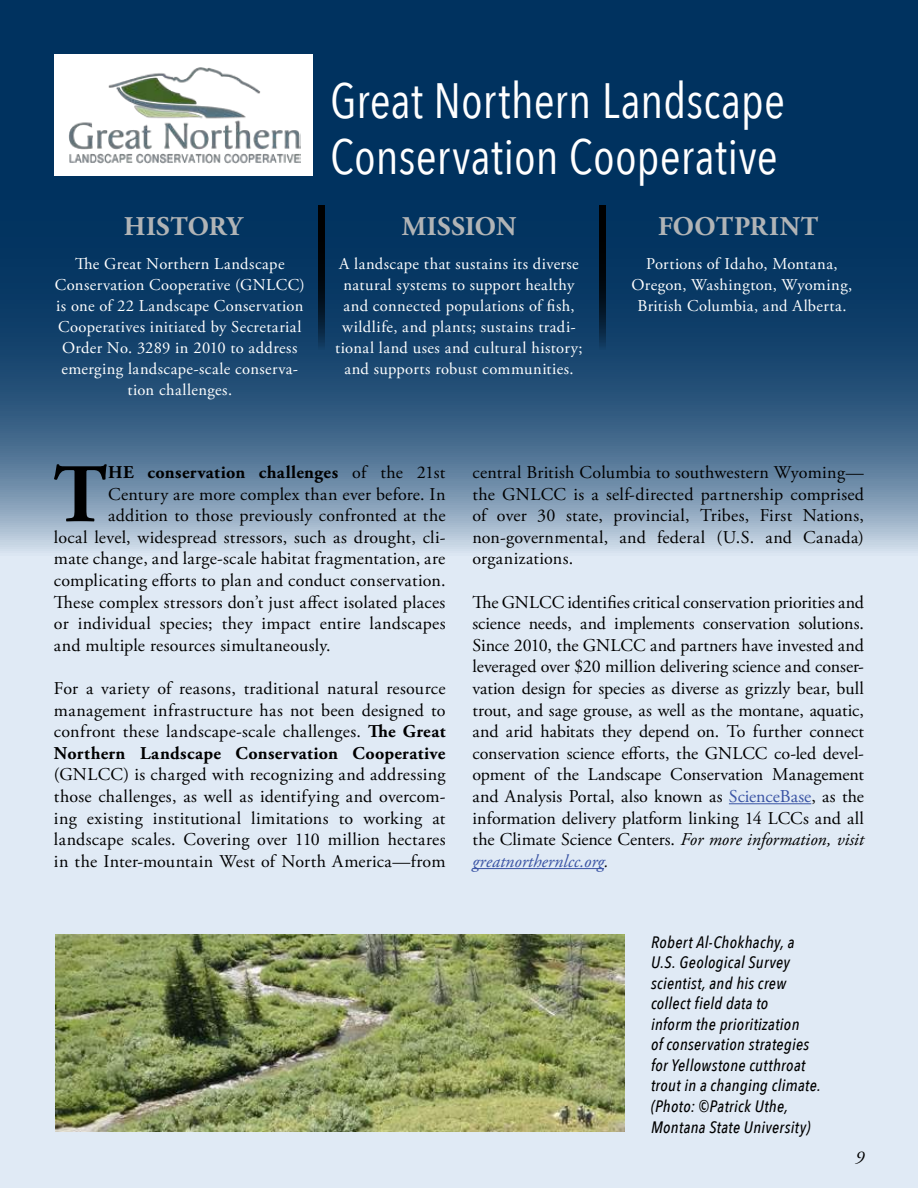
<style>
.page{position:relative;width:918px;height:1188px;background:#e0eaf5}
.page>*{position:absolute;margin:0;border:0;box-sizing:border-box;transform-origin:0 0}
.t1{font:700 83.1px "Adobe Garamond Pro";color:#000}
.t2{font:49.5px/55.5px "Avenir Next Condensed";color:#fff}
.t3{font:700 27px "Adobe Garamond Pro";letter-spacing:.01em;color:#b1b4b6}
.t4{font:18px/21.6px "Adobe Garamond Pro";letter-spacing:.015em;color:#000;text-align:justify}
.t5{font:700 18px "Adobe Garamond Pro";letter-spacing:.02em;color:#000}
.t6{font:italic 18px "Adobe Garamond Pro";color:#000}
.t7{font:16.5px/21px "Adobe Garamond Pro";letter-spacing:.025em;color:#fff;text-align:center}
.t8{font:italic 500 16.5px/20.5px "Avenir Next Condensed";letter-spacing:.02em;color:#000}
.s1{font-weight:400}
.s2{font-weight:700}
.s3{color:#3953a4}
.s4{font-style:italic}
.s5{font-style:italic;color:#3953a4}
</style>
<div class="page">
<svg style="left:0;top:0;width:918px;height:551px;background:#255078"></svg>
<svg style="left:318px;top:206px;width:6px;height:198px"></svg>
<svg style="left:599px;top:206px;width:7px;height:198px"></svg>
<div style="left:54px;top:54px;width:258px;height:121px;background:#fff"></div>
<img style="left:68px;top:67px;width:232px;height:97px">
<img style="left:55px;top:934px;width:569px;height:198px">
<hr style="left:729px;top:803px;width:82px;height:1px;background:#3953a4">
<hr style="left:472px;top:868px;width:132px;height:1px;background:#3953a4">
<h2 class="t2" style="left:330px;top:71px;width:456px">Great Northern Landscape<br>Conservation Cooperative</h2>
<h3 class="t3" style="left:124px;top:211px;width:120px">HISTORY</h3>
<h3 class="t3" style="left:402px;top:211px;width:116px">MISSION</h3>
<h3 class="t3" style="left:658px;top:211px;width:162px">FOOTPRINT</h3>
<p class="t7" style="left:55px;top:253px;width:252px">The Great Northern Landscape<br>Conservation Cooperative (GNLCC) is one of 22 Landscape Conservation<br>Cooperatives initiated by Secretarial<br>Order No. 3289 in 2010 to address emerging landscape-scale conserva&shy;tion challenges.</p>
<p class="t7" style="left:335px;top:254px;width:249px">A landscape that sustains its diverse natural systems to support healthy and connected populations of fish, wildlife, and plants; sustains tradi&shy;tional land uses and cultural history; and supports robust communities.</p>
<p class="t7" style="left:632px;top:254px;width:222px">Portions of Idaho, Montana,<br>Oregon, Washington, Wyoming,<br>British Columbia, and Alberta.</p>
<h1 class="t1" style="left:53px;top:446px;width:55px">T</h1>
<p class="t5" style="left:108px;top:462px;width:339px">HE conservation challenges <span class="s1">of the 21st</span></p>
<p class="t4" style="left:108px;top:484px;width:339px">Century are more complex than ever before. In</p>
<p class="t4" style="left:108px;top:505px;width:339px">addition to those previously confronted at the</p>
<p class="t4" style="left:54px;top:527px;width:393px">local level, widespread stressors, such as drought, cli-</p>
<p class="t4" style="left:54px;top:549px;width:393px">mate change, and large-scale habitat fragmentation, are</p>
<p class="t4" style="left:54px;top:570px;width:393px">complicating efforts to plan and conduct conservation.</p>
<p class="t4" style="left:54px;top:592px;width:393px">These complex stressors don’t just affect isolated places</p>
<p class="t4" style="left:54px;top:613px;width:393px">or individual species; they impact entire landscapes</p>
<p class="t4" style="left:54px;top:635px;width:278px">and multiple resources simultaneously.</p>
<p class="t4" style="left:54px;top:678px;width:393px">For a variety of reasons, traditional natural resource management infrastructure has not been designed to confront these landscape-scale challenges. <span class="s2">The Great Northern Landscape Conservation Cooperative</span></p>
<p class="t4" style="left:54px;top:765px;width:393px">(GNLCC) is charged with recognizing and addressing those challenges, as well as identifying and overcom&shy;ing existing institutional limitations to working at landscape scales. Covering over 110 million hectares in the Inter-mountain West of North America—from</p>
<p class="t4" style="left:472px;top:462px;width:393px">central British Columbia to southwestern Wyoming— the GNLCC is a self-directed partnership comprised of over 30 state, provincial, Tribes, First Nations, non-governmental, and federal (U.S. and Canada) organizations.</p>
<p class="t4" style="left:472px;top:592px;width:393px">The GNLCC identifies critical conservation priorities and science needs, and implements conservation solutions.<br>Since 2010, the GNLCC and partners have invested and leveraged over $20 million delivering science and conser&shy;vation design for species as diverse as grizzly bear, bull trout, and sage grouse, as well as the montane, aquatic, and arid habitats they depend on. To further connect conservation science efforts, the GNLCC co-led devel&shy;opment of the Landscape Conservation Management and Analysis Portal, also known as <span class="s3">ScienceBase</span>, as the information delivery platform linking 14 LCCs and all the Climate Science Centers. <span class="s4">For more information, visit </span><span class="s5">greatnorthernlcc.org</span><span class="s4">.</span></p>
<p class="t8" style="left:651px;top:932px;width:169px">Robert Al-Chokhachy, a<br>U.S. Geological Survey scientist, and his crew collect field data to<br>inform the prioritization<br>of conservation strategies for Yellowstone cutthroat trout in a changing climate. (Photo: ©Patrick Uthe,<br>Montana State University)</p>
<p class="t6" style="left:855px;top:1147px;width:10px">9</p>
</div>
